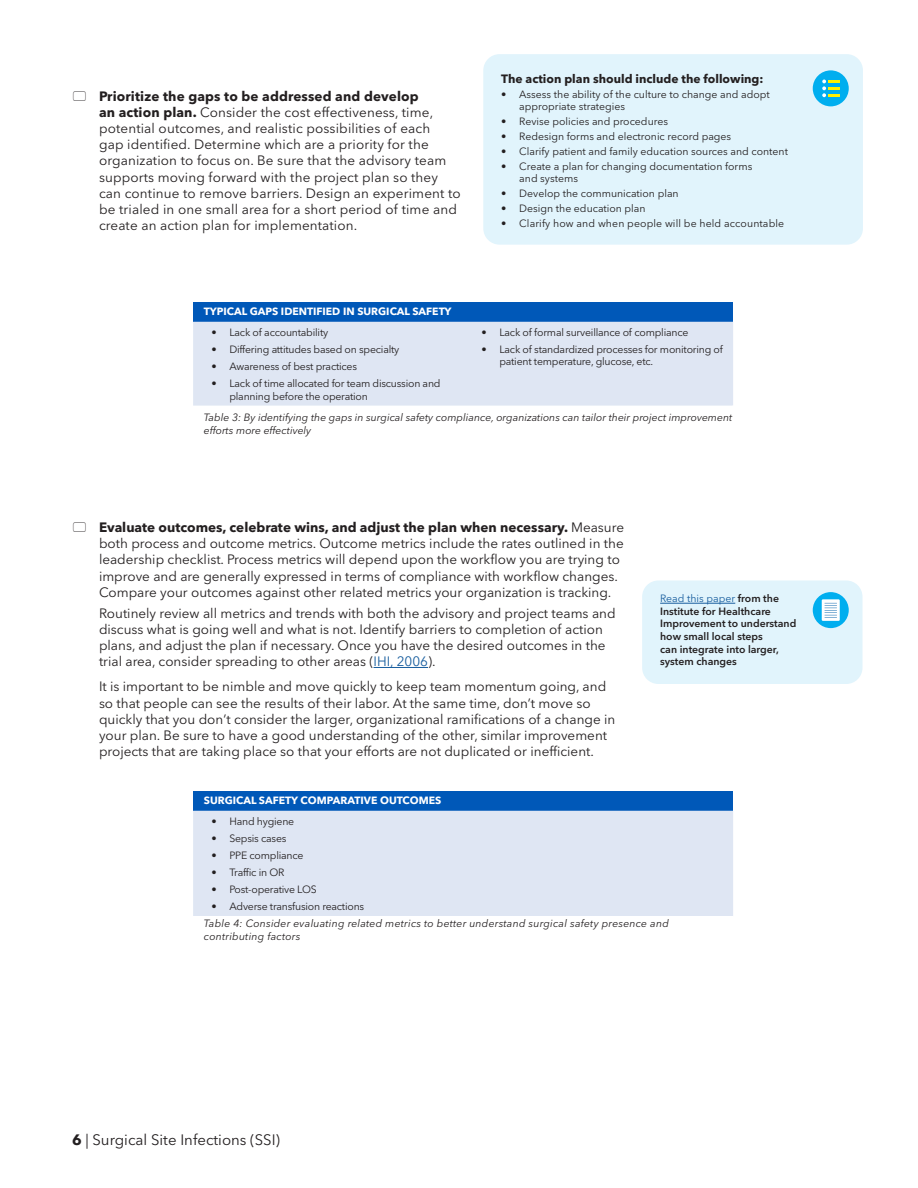
<style>
.page{position:relative;width:918px;height:1188px;background:#fff}
.page>*{position:absolute;margin:0;border:0;box-sizing:border-box;transform-origin:0 0}
.t1{font:15px "Avenir Next LT Pro";color:#231f20}
.Body_text{font:13.5px/16.2px "Avenir Next LT Pro";color:#231f20}
.Highlight_Header{font:700 12px "Avenir Next LT Pro";color:#231f20}
.t2{font:10.5px/12.6px "Avenir Next LT Pro";letter-spacing:-.02em;color:#231f20}
.t3{font:10.5px/12px "Avenir Next LT Pro";color:#231f20}
.PI_Footer{font:italic 10.5px/12.6px "Avenir Next LT Pro";color:#231f20}
.Highlight_Text{font:600 10.5px/12.6px "Avenir Next LT Pro";color:#231f20}
.PI_Footer-2{font:italic 10.5px/12.6px "Avenir Next LT Pro";letter-spacing:.02em;color:#231f20}
.PI_Header{font:700 10.5px "Avenir Next";color:#fff}
.t4{font:10.5px "Avenir Next LT Pro";letter-spacing:.01em;color:#231f20}
.s1{font-weight:700}
.s2{color:#175d9e}
.s3{font-weight:400;color:#175d9e}
</style>
<div class="page">
<hr style="left:374px;top:667px;width:54px;height:1px;background:#175d9e">
<div style="left:193px;top:302px;width:540px;height:20px;background:#0058b8"></div>
<div style="left:193px;top:322px;width:540px;height:84px;background:#dfe6f3"></div>
<div style="left:193px;top:791px;width:540px;height:20px;background:#0058b8"></div>
<div style="left:193px;top:811px;width:540px;height:105px;background:#dfe6f3"></div>
<div style="left:483px;top:54px;width:380px;height:191px;background:#e1f4fc;border-radius:16px"></div>
<div style="left:813px;top:70px;width:36px;height:36px;background:#00aeef;border-radius:50%"></div>
<svg style="left:822px;top:80px;width:18px;height:17px"></svg>
<div style="left:642px;top:580px;width:221px;height:104px;background:#e1f4fc;border-radius:16px"></div>
<hr style="left:660px;top:603px;width:75px;height:1px;background:#175d9e">
<div style="left:813px;top:592px;width:36px;height:36px;background:#00aeef;border-radius:50%"></div>
<svg style="left:822px;top:599px;width:18px;height:22px"></svg>
<svg style="left:825px;top:603px;width:12px;height:15px"></svg>
<p class="Body_text" style="left:99px;top:88px;width:363px"><span class="s1">Prioritize the gaps to be addressed and develop<br>an action plan.</span> Consider the cost effectiveness, time, potential outcomes, and realistic possibilities of each<br>gap identified. Determine which are a priority for the organization to focus on. Be sure that the advisory team supports moving forward with the project plan so they can continue to remove barriers. Design an experiment to be trialed in one small area for a short period of time and create an action plan for implementation.</p>
<p class="Highlight_Header" style="left:501px;top:71px;width:264px">The action plan should include the following:</p>
<p class="t3" style="left:519px;top:88px;width:252px;text-indent:-18px">• Assess the ability of the culture to change and adopt appropriate strategies</p>
<p class="t3" style="left:501px;top:115px;width:168px">• Revise policies and procedures</p>
<p class="t3" style="left:501px;top:130px;width:231px">• Redesign forms and electronic record pages</p>
<p class="t3" style="left:501px;top:145px;width:288px">• Clarify patient and family education sources and content</p>
<p class="t3" style="left:519px;top:160px;width:235px;text-indent:-18px">• Create a plan for changing documentation forms and systems</p>
<p class="t3" style="left:501px;top:187px;width:179px">• Develop the communication plan</p>
<p class="t3" style="left:501px;top:202px;width:146px">• Design the education plan</p>
<p class="t4" style="left:501px;top:217px;width:284px">• Clarify how and when people will be held accountable</p>
<p class="PI_Header" style="left:204px;top:302px;width:249px">TYPICAL GAPS IDENTIFIED IN SURGICAL SAFETY</p>
<p class="t2" style="left:211px;top:326px;width:118px">• Lack of accountability</p>
<p class="t2" style="left:211px;top:343px;width:189px">• Differing attitudes based on specialty</p>
<p class="t2" style="left:211px;top:360px;width:147px">• Awareness of best practices</p>
<p class="t2" style="left:229px;top:377px;width:213px;text-indent:-18px">• Lack of time allocated for team discussion and planning before the operation</p>
<p class="t2" style="left:481px;top:326px;width:209px">• Lack of formal surveillance of compliance</p>
<p class="t2" style="left:499px;top:343px;width:225px;text-indent:-18px">• Lack of standardized processes for monitoring of patient temperature, glucose, etc.</p>
<p class="PI_Footer" style="left:204px;top:411px;width:530px">Table 3: By identifying the gaps in surgical safety compliance, organizations can tailor their project improvement efforts more effectively</p>
<p class="Body_text" style="left:99px;top:519px;width:527px"><span class="s1">Evaluate outcomes, celebrate wins, and adjust the plan when necessary.</span> Measure both process and outcome metrics. Outcome metrics include the rates outlined in the leadership checklist. Process metrics will depend upon the workflow you are trying to improve and are generally expressed in terms of compliance with workflow changes.<br>Compare your outcomes against other related metrics your organization is tracking.</p>
<p class="Body_text" style="left:99px;top:605px;width:518px">Routinely review all metrics and trends with both the advisory and project teams and discuss what is going well and what is not. Identify barriers to completion of action plans, and adjust the plan if necessary. Once you have the desired outcomes in the trial area, consider spreading to other areas (<span class="s2">IHI, 2006</span>).</p>
<p class="Body_text" style="left:99px;top:679px;width:518px">It is important to be nimble and move quickly to keep team momentum going, and so that people can see the results of their labor. At the same time, don’t move so quickly that you don’t consider the larger, organizational ramifications of a change in your plan. Be sure to have a good understanding of the other, similar improvement projects that are taking place so that your efforts are not duplicated or inefficient.</p>
<p class="PI_Header" style="left:204px;top:791px;width:239px">SURGICAL SAFETY COMPARATIVE OUTCOMES</p>
<p class="t2" style="left:211px;top:815px;width:84px">• Hand hygiene</p>
<p class="t2" style="left:211px;top:832px;width:77px">• Sepsis cases</p>
<p class="t2" style="left:211px;top:849px;width:94px">• PPE compliance</p>
<p class="t2" style="left:211px;top:866px;width:75px">• Traffic in OR</p>
<p class="t2" style="left:211px;top:883px;width:107px">• Post-operative LOS</p>
<p class="t2" style="left:211px;top:900px;width:154px">• Adverse transfusion reactions</p>
<p class="PI_Footer-2" style="left:204px;top:917px;width:466px">Table 4: Consider evaluating related metrics to better understand surgical safety presence and contributing factors</p>
<p class="Highlight_Text" style="left:660px;top:592px;width:138px"><span class="s3">Read this paper</span> from the<br>Institute for Healthcare<br>Improvement to understand how small local steps</p>
<p class="Highlight_Text" style="left:660px;top:643px;width:120px">can integrate into larger, system changes</p>
<p class="t1" style="left:72px;top:1131px;width:210px"><span class="s1">6</span> | Surgical Site Infections (SSI)</p>
</div>
